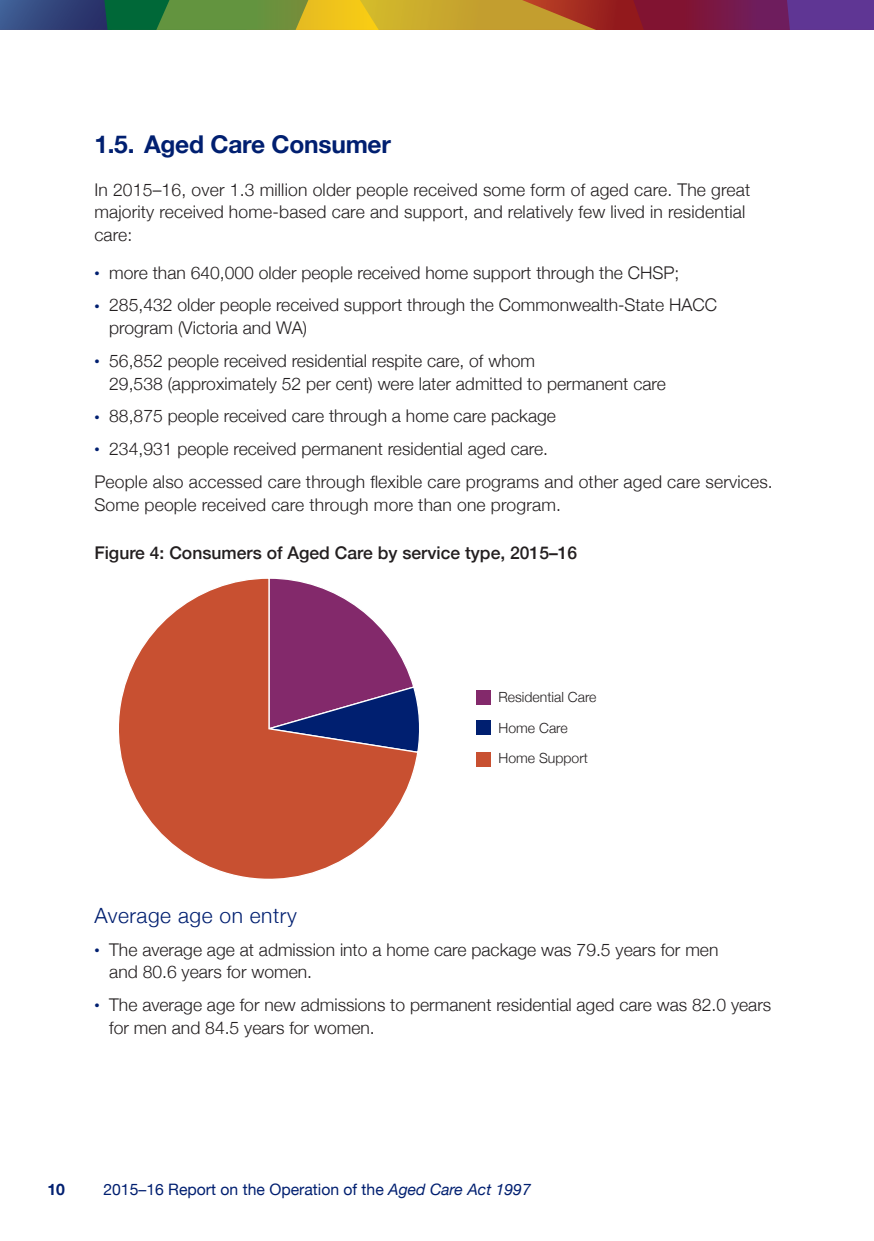
<style>
.page{position:relative;width:874px;height:1241px;background:#fff}
.page>*{position:absolute;margin:0;border:0;box-sizing:border-box;transform-origin:0 0}
.H2{font:700 24.5px "Helvetica Neue";letter-spacing:-.01em;color:#001f70}
.H3{font:300 21px "Helvetica Neue";letter-spacing:.025em;color:#001f70}
.BULLET{font:300 17.5px/22.8px "Helvetica Neue";color:#231f20}
.Text{font:300 17.5px/22.8px "Helvetica Neue";letter-spacing:.01em;color:#231f20}
.Table_and_Figure_Hea{font:500 17.5px "Helvetica Neue";color:#231f20}
.t1{font:15.75px "Helvetica Neue";color:#001f70}
.t2{font:700 15.75px "Helvetica Neue";color:#001f70}
.t3{font:300 14px/30.8px "Helvetica Neue";color:#231f20}
.s1{font-size:10.5px;color:#001f70}
.s2{font-style:italic}
</style>
<div class="page">
<div style="left:0;top:0;width:873px;height:30px;background:#931b1d"></div>
<svg style="left:0;top:0;width:595px;height:30px"></svg>
<svg style="left:633px;top:0;width:240px;height:30px"></svg>
<div style="left:476px;top:690px;width:14px;height:15px;background:#83296b"></div>
<div style="left:476px;top:719px;width:14px;height:15px;background:#001f70"></div>
<div style="left:476px;top:752px;width:14px;height:14px;background:#c85031"></div>
<svg style="left:119px;top:578px;width:300px;height:301px"></svg>
<h3 class="H2" style="left:94px;top:125px;width:298px">1.5. Aged Care Consumer</h3>
<p class="Text" style="left:94px;top:177px;width:657px">In 2015–16, over 1.3 million older people received some form of aged care. The great majority received home-based care and support, and relatively few lived in residential care:</p>
<p class="BULLET" style="left:94px;top:260px;width:586px"><span class="s1">•</span> more than 640,000 older people received home support through the CHSP;</p>
<p class="BULLET" style="left:109px;top:292px;width:609px;text-indent:-15px"><span class="s1">•</span> 285,432 older people received support through the Commonwealth-State HACC program (Victoria and WA)</p>
<p class="BULLET" style="left:109px;top:348px;width:558px;text-indent:-15px"><span class="s1">•</span> 56,852 people received residential respite care, of whom<br>29,538 (approximately 52 per cent) were later admitted to permanent care</p>
<p class="BULLET" style="left:94px;top:403px;width:463px"><span class="s1">•</span> 88,875 people received care through a home care package</p>
<p class="BULLET" style="left:94px;top:436px;width:455px"><span class="s1">•</span> 234,931 people received permanent residential aged care.</p>
<p class="Text" style="left:94px;top:469px;width:679px">People also accessed care through flexible care programs and other aged care services.<br>Some people received care through more than one program.</p>
<p class="Table_and_Figure_Hea" style="left:94px;top:538px;width:484px">Figure 4: Consumers of Aged Care by service type, 2015–16</p>
<p class="t3" style="left:498px;top:680px;width:99px">Residential Care<br>Home Care<br>Home Support</p>
<h4 class="H3" style="left:94px;top:898px;width:204px">Average age on entry</h4>
<p class="BULLET" style="left:109px;top:936px;width:610px;text-indent:-15px"><span class="s1">•</span> The average age at admission into a home care package was 79.5 years for men and 80.6 years for women.</p>
<p class="BULLET" style="left:109px;top:992px;width:663px;text-indent:-15px"><span class="s1">•</span> The average age for new admissions to permanent residential aged care was 82.0 years for men and 84.5 years for women.</p>
<p class="t2" style="left:47px;top:1176px;width:19px">10</p>
<p class="t1" style="left:103px;top:1177px;width:428px">2015–16 Report on the Operation of the <span class="s2">Aged Care Act 1997</span></p>
</div>
